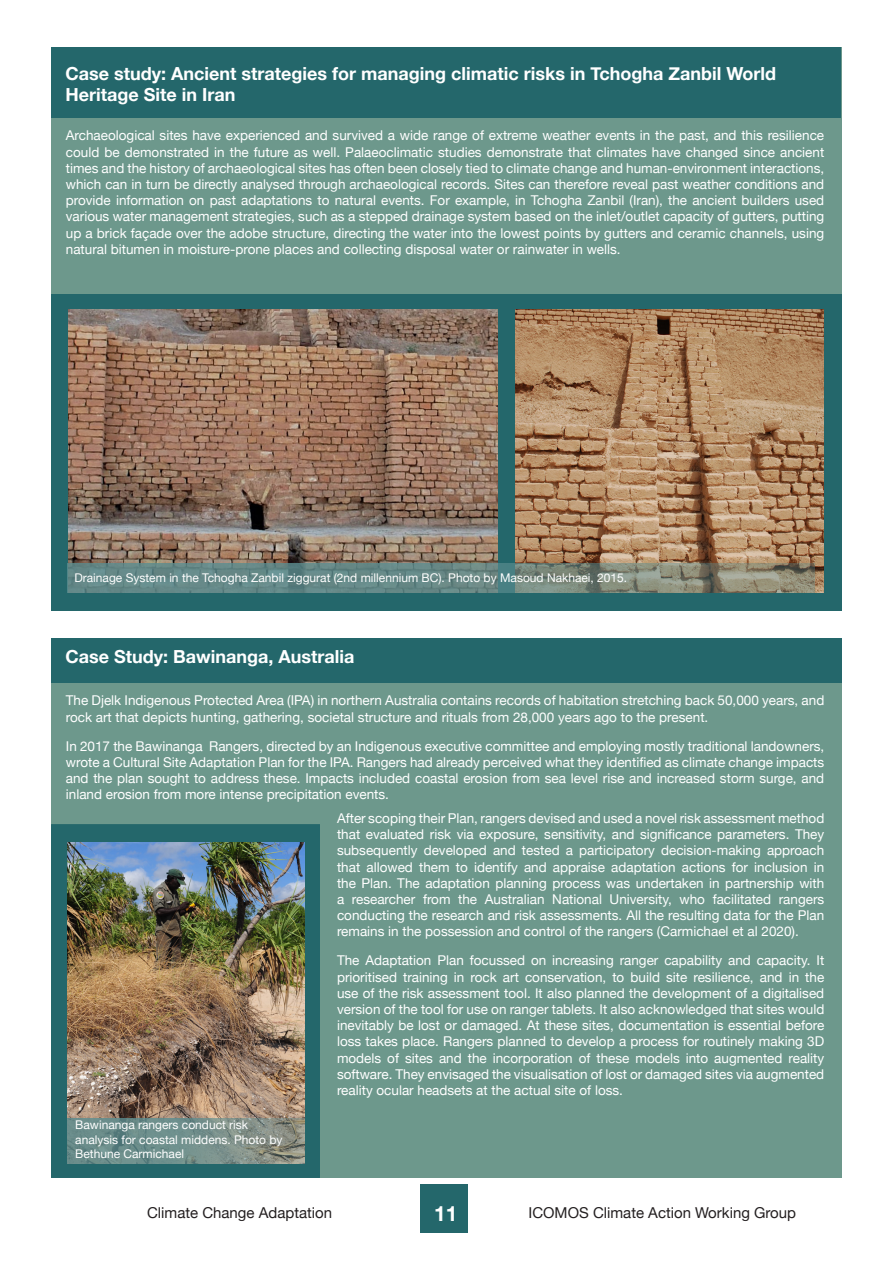
<style>
.page{position:relative;width:893px;height:1263px;background:#fff}
.page>*{position:absolute;margin:0;border:0;box-sizing:border-box;transform-origin:0 0}
.t1{font:700 21px "Helvetica Neue";color:#fff}
.t2{font:700 18px/21.6px "Helvetica Neue";color:#fff}
.t3{font:15px "Helvetica Neue";color:#231f20}
.t4{font:13.5px/16.2px "Helvetica Neue";color:#fff;text-align:justify}
.t5{font:12px/14.4px "Helvetica Neue";color:#fff}
</style>
<div class="page">
<div style="left:420px;top:1185px;width:48px;height:48px;background:#24676b"></div>
<div style="left:51px;top:48px;width:790px;height:524px;background:#6d988c"></div>
<div style="left:51px;top:294px;width:791px;height:317px;background:#24676b"></div>
<div style="left:51px;top:48px;width:790px;height:70px;background:#24676b"></div>
<div style="left:51px;top:654px;width:791px;height:524px;background:#6d988c"></div>
<div style="left:51px;top:824px;width:269px;height:354px;background:#24676b"></div>
<img style="left:67px;top:842px;width:237px;height:276px">
<div style="left:51px;top:638px;width:791px;height:45px;background:#24676b"></div>
<img style="left:68px;top:310px;width:429px;height:253px">
<img style="left:515px;top:310px;width:308px;height:282px">
<svg style="left:68px;top:563px;width:747px;height:29px;background:#6f877f"></svg>
<svg style="left:67px;top:1118px;width:237px;height:45px;background:#758d88"></svg>
<h2 class="t2" style="left:66px;top:63px;width:712px">Case study: Ancient strategies for managing climatic risks in Tchogha Zanbil World<br>Heritage Site in Iran</h2>
<p class="t4" style="left:66px;top:128px;width:760px">Archaeological sites have experienced and survived a wide range of extreme weather events in the past, and this resilience could be demonstrated in the future as well. Palaeoclimatic studies demonstrate that climates have changed since ancient times and the history of archaeological sites has often been closely tied to climate change and human-environment interactions, which can in turn be directly analysed through archaeological records. Sites can therefore reveal past weather conditions and provide information on past adaptations to natural events. For example, in Tchogha Zanbil (Iran), the ancient builders used various water management strategies, such as a stepped drainage system based on the inlet/outlet capacity of gutters, putting up a brick façade over the adobe structure, directing the water into the lowest points by gutters and ceramic channels, using natural bitumen in moisture-prone places and collecting disposal water or rainwater in wells.</p>
<p class="t5" style="left:74px;top:571px;width:554px">Drainage System in the Tchogha Zanbil ziggurat (2nd millennium BC). Photo by Masoud Nakhaei, 2015.</p>
<h2 class="t2" style="left:66px;top:646px;width:290px">Case Study: Bawinanga, Australia</h2>
<p class="t4" style="left:66px;top:693px;width:760px">The Djelk Indigenous Protected Area (IPA) in northern Australia contains records of habitation stretching back 50,000 years, and rock art that depicts hunting, gathering, societal structure and rituals from 28,000 years ago to the present.</p>
<p class="t4" style="left:66px;top:738px;width:760px">In 2017 the Bawinanga Rangers, directed by an Indigenous executive committee and employing mostly traditional landowners, wrote a Cultural Site Adaptation Plan for the IPA. Rangers had already perceived what they identified as climate change impacts and the plan sought to address these. Impacts included coastal erosion from sea level rise and increased storm surge, and inland erosion from more intense precipitation events.</p>
<p class="t4" style="left:337px;top:811px;width:489px">After scoping their Plan, rangers devised and used a novel risk assessment method that evaluated risk via exposure, sensitivity, and significance parameters. They subsequently developed and tested a participatory decision-making approach that allowed them to identify and appraise adaptation actions for inclusion in the Plan. The adaptation planning process was undertaken in partnership with a researcher from the Australian National University, who facilitated rangers conducting the research and risk assessments. All the resulting data for the Plan remains in the possession and control of the rangers (Carmichael et al 2020).</p>
<p class="t4" style="left:337px;top:953px;width:489px">The Adaptation Plan focussed on increasing ranger capability and capacity. It prioritised training in rock art conservation, to build site resilience, and in the use of the risk assessment tool. It also planned the development of a digitalised version of the tool for use on ranger tablets. It also acknowledged that sites would inevitably be lost or damaged. At these sites, documentation is essential before loss takes place. Rangers planned to develop a process for routinely making 3D models of sites and the incorporation of these models into augmented reality software. They envisaged the visualisation of lost or damaged sites via augmented reality ocular headsets at the actual site of loss.</p>
<p class="t5" style="left:75px;top:1118px;width:209px">Bawinanga rangers conduct risk analysis for coastal middens. Photo by<br>Bethune Carmichael</p>
<p class="t3" style="left:147px;top:1202px;width:187px">Climate Change Adaptation</p>
<h1 class="t1" style="left:434px;top:1196px;width:25px">11</h1>
<p class="t3" style="left:528px;top:1202px;width:269px">ICOMOS Climate Action Working Group</p>
</div>
